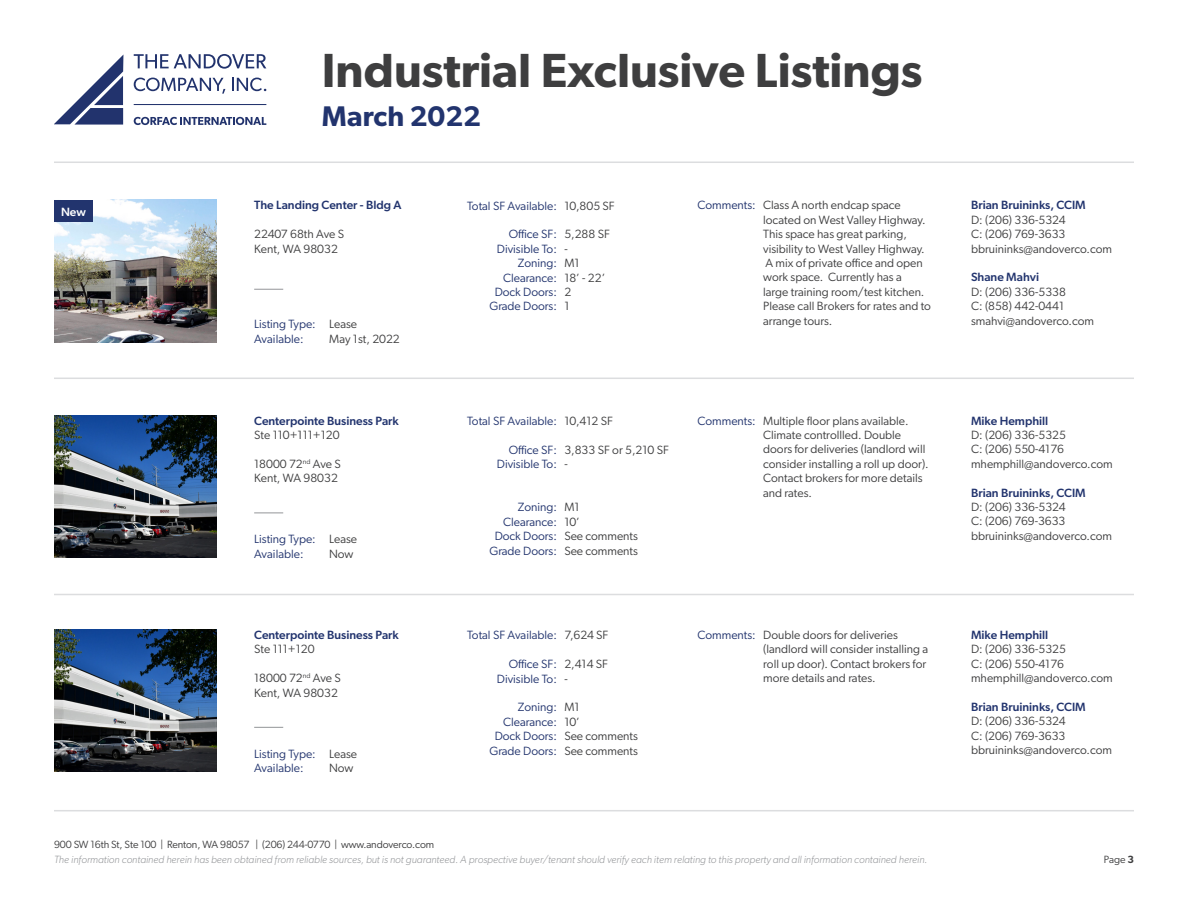
<style>
.page{position:relative;width:1188px;height:918px;background:#fff}
.page>*{position:absolute;margin:0;border:0;box-sizing:border-box;transform-origin:0 0}
.t1{font:600 48px "Gibson";color:#3e3e3f}
.t2{font:600 28.5px "Gibson";color:#22346e}
.t3{font:12px/14.4px "Gibson";color:#3e3e3f}
.t4{font:12px "Gibson";color:#22346e}
.t5{font:500 12px "Gibson";color:#22346e}
.t6{font:500 12px "Gibson";color:#fff}
.t7{font:italic 300 10.5px "Gibson";color:#939598}
.t8{font:10.5px "Gibson";letter-spacing:-.01em;color:#3e3e3f}
.s1{font-weight:600}
</style>
<div class="page">
<svg style="left:54px;top:55px;width:69px;height:70px"></svg>
<svg style="left:134px;top:54px;width:132px;height:15px"></svg>
<hr style="left:134px;top:104px;width:132px;height:1px;background:#22336d">
<svg style="left:134px;top:117px;width:132px;height:8px"></svg>
<svg style="left:134px;top:78px;width:91px;height:16px"></svg>
<svg style="left:232px;top:78px;width:34px;height:13px"></svg>
<hr style="left:54px;top:162px;width:1080px;height:1px;background:#dcdddf">
<hr style="left:54px;top:810px;width:1080px;height:1px;background:#dcdddf">
<hr style="left:54px;top:594px;width:1080px;height:1px;background:#dcdddf">
<hr style="left:54px;top:378px;width:1080px;height:1px;background:#dcdddf">
<img style="left:54px;top:629px;width:162px;height:143px">
<svg style="left:254px;top:727px;width:29px;height:1px"></svg>
<img style="left:54px;top:415px;width:162px;height:142px">
<svg style="left:254px;top:513px;width:29px;height:1px"></svg>
<img style="left:54px;top:200px;width:162px;height:142px">
<svg style="left:254px;top:289px;width:29px;height:1px"></svg>
<div style="left:54px;top:200px;width:39px;height:22px;background:#22346e"></div>
<p class="t6" style="left:61px;top:204px;width:26px">New</p>
<h1 class="t1" style="left:322px;top:42px;width:602px">Industrial Exclusive Listings</h1>
<h2 class="t2" style="left:322px;top:100px;width:161px">March 2022</h2>
<p class="t5" style="left:254px;top:198px;width:149px">The Landing Center - Bldg A</p>
<p class="t3" style="left:254px;top:227px;width:92px">22407 68th Ave S</p>
<p class="t3" style="left:254px;top:241px;width:85px">Kent, WA 98032</p>
<p class="t4" style="left:254px;top:317px;width:63px">Listing Type:</p>
<p class="t4" style="left:254px;top:331px;width:51px">Available:</p>
<p class="t3" style="left:329px;top:317px;width:30px">Lease</p>
<p class="t3" style="left:329px;top:331px;width:72px">May 1st, 2022</p>
<p class="t4" style="left:467px;top:198px;width:91px">Total SF Available:</p>
<p class="t4" style="left:509px;top:227px;width:50px">Office SF:</p>
<p class="t4" style="left:497px;top:242px;width:62px">Divisible To:</p>
<p class="t4" style="left:518px;top:256px;width:41px">Zoning:</p>
<p class="t4" style="left:503px;top:270px;width:55px">Clearance:</p>
<p class="t4" style="left:495px;top:285px;width:64px">Dock Doors:</p>
<p class="t4" style="left:489px;top:299px;width:69px">Grade Doors:</p>
<p class="t3" style="left:564px;top:198px;width:52px">10,805 SF</p>
<p class="t3" style="left:564px;top:227px;width:47px">5,288 SF</p>
<p class="t3" style="left:564px;top:241px;width:5px">-</p>
<p class="t3" style="left:564px;top:256px;width:17px">M1</p>
<p class="t3" style="left:564px;top:270px;width:42px">18’ - 22’</p>
<p class="t3" style="left:564px;top:285px;width:8px">2</p>
<p class="t3" style="left:564px;top:299px;width:7px">1</p>
<p class="t4" style="left:698px;top:198px;width:60px">Comments:</p>
<p class="t3" style="left:763px;top:198px;width:164px">Class A north endcap space located on West Valley Highway.<br>This space has great parking, visibility to West Valley Highway.</p>
<p class="t3" style="left:763px;top:256px;width:169px">A mix of private office and open work space. Currently has a<br>large training room/test kitchen.<br>Please call Brokers for rates and to arrange tours.</p>
<p class="t5" style="left:971px;top:198px;width:116px">Brian Bruininks, CCIM</p>
<p class="t3" style="left:971px;top:212px;width:96px">D: (206) 336-5324</p>
<p class="t3" style="left:971px;top:227px;width:96px">C: (206) 769-3633</p>
<p class="t3" style="left:971px;top:241px;width:143px">bbruininks@andoverco.com</p>
<p class="t5" style="left:971px;top:270px;width:70px">Shane Mahvi</p>
<p class="t3" style="left:971px;top:284px;width:96px">D: (206) 336-5338</p>
<p class="t3" style="left:971px;top:299px;width:95px">C: (858) 442-0441</p>
<p class="t3" style="left:971px;top:313px;width:125px">smahvi@andoverco.com</p>
<p class="t5" style="left:254px;top:413px;width:146px">Centerpointe Business Park</p>
<p class="t3" style="left:254px;top:428px;width:87px">Ste 110+111+120</p>
<p class="t3" style="left:254px;top:456px;width:88px">18000 72<sup>nd</sup> Ave S</p>
<p class="t3" style="left:254px;top:471px;width:85px">Kent, WA 98032</p>
<p class="t4" style="left:254px;top:532px;width:63px">Listing Type:</p>
<p class="t4" style="left:254px;top:546px;width:51px">Available:</p>
<p class="t3" style="left:329px;top:532px;width:30px">Lease</p>
<p class="t3" style="left:329px;top:546px;width:26px">Now</p>
<p class="t5" style="left:254px;top:628px;width:146px">Centerpointe Business Park</p>
<p class="t3" style="left:254px;top:642px;width:62px">Ste 111+120</p>
<p class="t3" style="left:254px;top:671px;width:88px">18000 72<sup>nd</sup> Ave S</p>
<p class="t3" style="left:254px;top:685px;width:85px">Kent, WA 98032</p>
<p class="t4" style="left:254px;top:747px;width:63px">Listing Type:</p>
<p class="t4" style="left:254px;top:761px;width:51px">Available:</p>
<p class="t3" style="left:329px;top:746px;width:30px">Lease</p>
<p class="t3" style="left:329px;top:761px;width:26px">Now</p>
<p class="t4" style="left:467px;top:414px;width:91px">Total SF Available:</p>
<p class="t4" style="left:509px;top:442px;width:50px">Office SF:</p>
<p class="t4" style="left:497px;top:457px;width:62px">Divisible To:</p>
<p class="t4" style="left:518px;top:500px;width:41px">Zoning:</p>
<p class="t4" style="left:503px;top:514px;width:55px">Clearance:</p>
<p class="t4" style="left:495px;top:529px;width:64px">Dock Doors:</p>
<p class="t4" style="left:489px;top:543px;width:69px">Grade Doors:</p>
<p class="t3" style="left:564px;top:413px;width:50px">10,412 SF</p>
<p class="t3" style="left:564px;top:442px;width:106px">3,833 SF or 5,210 SF</p>
<p class="t3" style="left:564px;top:457px;width:5px">-</p>
<p class="t3" style="left:564px;top:500px;width:17px">M1</p>
<p class="t3" style="left:564px;top:514px;width:17px">10’</p>
<p class="t3" style="left:564px;top:529px;width:75px">See comments</p>
<p class="t3" style="left:564px;top:543px;width:75px">See comments</p>
<p class="t4" style="left:698px;top:413px;width:60px">Comments:</p>
<p class="t3" style="left:763px;top:413px;width:167px">Multiple floor plans available.<br>Climate controllled. Double doors for deliveries (landlord will consider installing a roll up door).<br>Contact brokers for more details and rates.</p>
<p class="t5" style="left:971px;top:413px;width:79px">Mike Hemphill</p>
<p class="t3" style="left:971px;top:428px;width:96px">D: (206) 336-5325</p>
<p class="t3" style="left:971px;top:442px;width:94px">C: (206) 550-4176</p>
<p class="t3" style="left:971px;top:456px;width:143px">mhemphill@andoverco.com</p>
<p class="t5" style="left:971px;top:485px;width:116px">Brian Bruininks, CCIM</p>
<p class="t3" style="left:971px;top:500px;width:96px">D: (206) 336-5324</p>
<p class="t3" style="left:971px;top:514px;width:96px">C: (206) 769-3633</p>
<p class="t3" style="left:971px;top:528px;width:143px">bbruininks@andoverco.com</p>
<p class="t4" style="left:467px;top:628px;width:91px">Total SF Available:</p>
<p class="t4" style="left:509px;top:657px;width:50px">Office SF:</p>
<p class="t4" style="left:497px;top:671px;width:62px">Divisible To:</p>
<p class="t4" style="left:518px;top:700px;width:41px">Zoning:</p>
<p class="t4" style="left:503px;top:714px;width:55px">Clearance:</p>
<p class="t4" style="left:495px;top:729px;width:64px">Dock Doors:</p>
<p class="t4" style="left:489px;top:743px;width:69px">Grade Doors:</p>
<p class="t3" style="left:564px;top:628px;width:46px">7,624 SF</p>
<p class="t3" style="left:564px;top:657px;width:45px">2,414 SF</p>
<p class="t3" style="left:564px;top:671px;width:5px">-</p>
<p class="t3" style="left:564px;top:700px;width:17px">M1</p>
<p class="t3" style="left:564px;top:714px;width:17px">10’</p>
<p class="t3" style="left:564px;top:729px;width:75px">See comments</p>
<p class="t3" style="left:564px;top:743px;width:75px">See comments</p>
<p class="t4" style="left:698px;top:628px;width:60px">Comments:</p>
<p class="t3" style="left:763px;top:628px;width:167px">Double doors for deliveries (landlord will consider installing a roll up door). Contact brokers for more details and rates.</p>
<p class="t5" style="left:971px;top:628px;width:79px">Mike Hemphill</p>
<p class="t3" style="left:971px;top:642px;width:96px">D: (206) 336-5325</p>
<p class="t3" style="left:971px;top:656px;width:94px">C: (206) 550-4176</p>
<p class="t3" style="left:971px;top:671px;width:143px">mhemphill@andoverco.com</p>
<p class="t5" style="left:971px;top:700px;width:116px">Brian Bruininks, CCIM</p>
<p class="t3" style="left:971px;top:714px;width:96px">D: (206) 336-5324</p>
<p class="t3" style="left:971px;top:728px;width:96px">C: (206) 769-3633</p>
<p class="t3" style="left:971px;top:743px;width:143px">bbruininks@andoverco.com</p>
<p class="t8" style="left:54px;top:838px;width:382px">900 SW 16th St, Ste 100 | Renton, WA 98057 | (206) 244-0770 | www.andoverco.com</p>
<p class="t7" style="left:54px;top:853px;width:875px">The information contained herein has been obtained from reliable sources, but is not guaranteed. A prospective buyer/tenant should verify each item relating to this property and all information contained herein.</p>
<p class="t8" style="left:1104px;top:853px;width:32px">Page <span class="s1">3</span></p>
</div>
